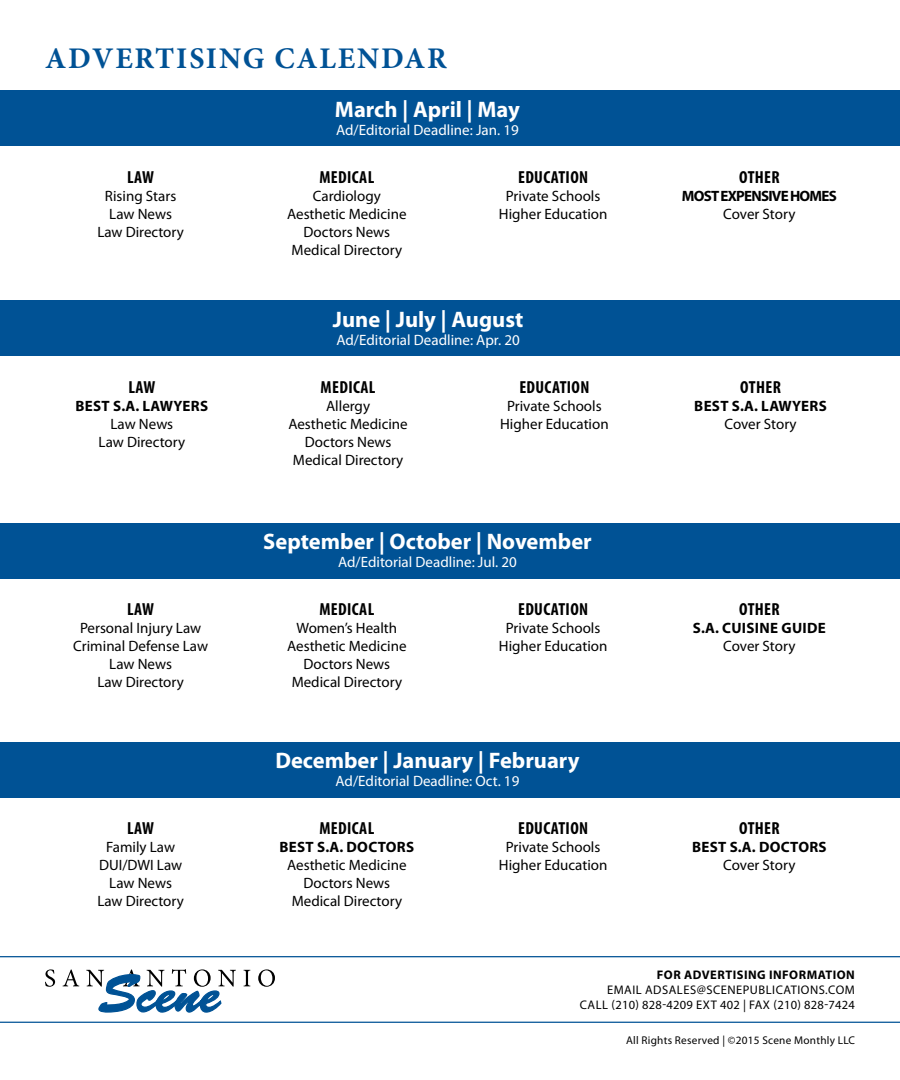
<style>
.page{position:relative;width:900px;height:1080px;background:#fff}
.page>*{position:absolute;margin:0;border:0;box-sizing:border-box;transform-origin:0 0}
.t1{font:700 30px "Minion Pro";color:#005295}
.t2{font:700 22.5px "Myriad Pro";color:#fff}
.t3{font:700 condensed 17.5px "Myriad Pro";letter-spacing:.02em;color:#000}
.t4{font:15px/18px "Myriad Pro";color:#000;text-align:center}
.t5{font:15px "Myriad Pro";color:#fff}
.t6{font:700 15px "Myriad Pro";letter-spacing:.02em;color:#000}
.t7{font:700 15px "Myriad Pro";letter-spacing:-.05em;color:#000}
.t8{font:12.5px "Myriad Pro";letter-spacing:.02em;color:#000}
.t9{font:700 12.5px "Myriad Pro";letter-spacing:.04em;color:#000}
.t10{font:11.25px "Myriad Pro";letter-spacing:.02em;color:#000}
</style>
<div class="page">
<div style="left:0;top:91px;width:900px;height:55px;background:#005295"></div>
<div style="left:0;top:301px;width:900px;height:55px;background:#005295"></div>
<div style="left:0;top:523px;width:900px;height:56px;background:#005295"></div>
<div style="left:0;top:742px;width:900px;height:56px;background:#005295"></div>
<svg style="left:0;top:956px;width:900px;height:67px"></svg>
<svg style="left:45px;top:969px;width:230px;height:44px"></svg>
<h1 class="t1" style="left:45px;top:37px;width:20px">ADVERTISI</h1>
<h1 class="t1" style="left:219px;top:37px;width:98px">NG CALE</h1>
<h1 class="t1" style="left:357px;top:37px;width:47px">NDAR</h1>
<h2 class="t2" style="left:335px;top:95px;width:187px">MARCH | APRIL | MAY</h2>
<p class="t5" style="left:336px;top:121px;width:184px">Ad/Editorial Deadline: Jan. 19</p>
<p class="t3" style="left:127px;top:166px;width:29px">LAW</p>
<p class="t4" style="left:97px;top:187px;width:88px">Rising Stars<br>Law News<br>Law Directory</p>
<p class="t3" style="left:128px;top:376px;width:29px">LAW</p>
<p class="t6" style="left:76px;top:396px;width:134px">BEST S.A. LAWYERS</p>
<p class="t4" style="left:99px;top:415px;width:88px">Law News<br>Law Directory</p>
<p class="t3" style="left:127px;top:599px;width:29px">LAW</p>
<p class="t4" style="left:73px;top:619px;width:136px">Personal I njury Law<br>Criminal Defense Law<br>Law News<br>Law Directory</p>
<p class="t3" style="left:127px;top:817px;width:29px">LAW</p>
<p class="t4" style="left:97px;top:838px;width:88px">Family Law<br>DUI/DWI Law<br>Law News<br>Law Directory</p>
<p class="t3" style="left:319px;top:166px;width:55px">MEDICAL</p>
<p class="t4" style="left:287px;top:187px;width:121px">Cardiology<br>Aesthetic Medicine<br>Doctors News<br>Medical Directory</p>
<p class="t3" style="left:518px;top:166px;width:72px">EDUCATION</p>
<p class="t4" style="left:499px;top:187px;width:110px">Private Schools<br>Higher Education</p>
<h2 class="t2" style="left:333px;top:305px;width:192px">JUNE | JULY | AUGUST</h2>
<p class="t5" style="left:336px;top:331px;width:185px">Ad/Editorial Deadline: Apr. 20</p>
<p class="t3" style="left:321px;top:376px;width:55px">MEDICAL</p>
<p class="t4" style="left:288px;top:397px;width:121px">Allergy<br>Aesthetic Medicine<br>Doctors News<br>Medical Directory</p>
<p class="t3" style="left:519px;top:376px;width:72px">EDUCATION</p>
<p class="t4" style="left:500px;top:397px;width:110px">Private Schools<br>Higher Education</p>
<h2 class="t2" style="left:263px;top:527px;width:330px">SEPTEMBER | OCTOBER | NOVEMBER</h2>
<p class="t5" style="left:338px;top:553px;width:180px">Ad/Editorial Deadline: Jul. 20</p>
<p class="t3" style="left:319px;top:599px;width:55px">MEDICAL</p>
<p class="t4" style="left:287px;top:619px;width:121px">Women’s Health<br>Aesthetic Medicine<br>Doctors News<br>Medical Directory</p>
<p class="t3" style="left:518px;top:599px;width:72px">EDUCATION</p>
<p class="t4" style="left:499px;top:619px;width:110px">Private Schools<br>Higher Education</p>
<h2 class="t2" style="left:275px;top:746px;width:306px">DECEMBER | JANUARY | FEBRUARY</h2>
<p class="t5" style="left:336px;top:772px;width:185px">Ad/Editorial Deadline: Oct. 19</p>
<p class="t3" style="left:319px;top:817px;width:55px">MEDICAL</p>
<p class="t6" style="left:280px;top:837px;width:136px">BEST S.A. DOCTORS</p>
<p class="t4" style="left:287px;top:856px;width:121px">Aesthetic Medicine<br>Doctors News<br>Medical Directory</p>
<p class="t3" style="left:518px;top:817px;width:72px">EDUCATION</p>
<p class="t4" style="left:499px;top:838px;width:110px">Private Schools<br>Higher Education</p>
<p class="t3" style="left:739px;top:166px;width:42px">OTHER</p>
<p class="t7" style="left:682px;top:186px;width:157px">MOST EXPENSIVE HOMES</p>
<p class="t4" style="left:723px;top:205px;width:74px">Cover Story</p>
<p class="t3" style="left:740px;top:376px;width:42px">OTHER</p>
<p class="t6" style="left:694px;top:396px;width:134px">BEST S.A. LAWYERS</p>
<p class="t4" style="left:725px;top:415px;width:74px">Cover Story</p>
<p class="t3" style="left:739px;top:599px;width:42px">OTHER</p>
<p class="t6" style="left:693px;top:618px;width:135px">S.A. CUISINE GUIDE</p>
<p class="t4" style="left:723px;top:637px;width:74px">Cover Story</p>
<p class="t3" style="left:739px;top:817px;width:42px">OTHER</p>
<p class="t6" style="left:692px;top:837px;width:136px">BEST S.A. DOCTORS</p>
<p class="t4" style="left:723px;top:856px;width:74px">Cover Story</p>
<p class="t9" style="left:657px;top:966px;width:198px">FOR ADVERTISING IN FORMATION</p>
<p class="t8" style="left:607px;top:982px;width:47px">Email adsales</p>
<p class="t8" style="left:697px;top:982px;width:25px">@Scenep</p>
<p class="t8" style="left:750px;top:982px;width:60px">ublications</p>
<p class="t8" style="left:825px;top:982px;width:13px">.com</p>
<p class="t8" style="left:580px;top:997px;width:16px">Call</p>
<p class="t8" style="left:611px;top:997px;width:245px">(210) 828-4209 ext 402 | Fax (210) 828-7424</p>
<p class="t10" style="left:626px;top:1034px;width:230px">All Rights Reserved | ©2015 Scene Monthly LLC</p>
</div>
